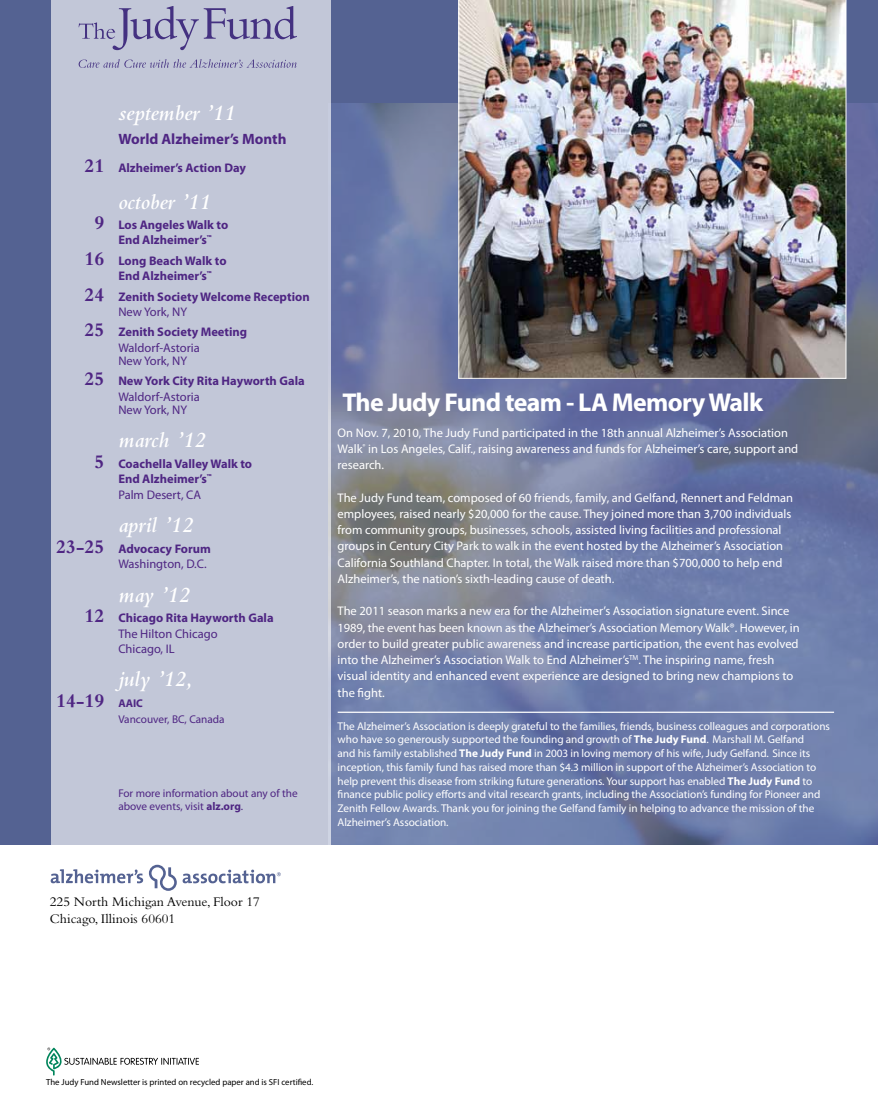
<style>
.page{position:relative;width:878px;height:1114px;background:#fff}
.page>*{position:absolute;margin:0;border:0;box-sizing:border-box;transform-origin:0 0}
.t1{font:700 25.88px "Myriad Pro";letter-spacing:-.025em;color:#fff}
.t2{font:italic 600 22.5px "Bembo";color:#fff}
.t3{font:700 20px "Bembo";color:#4f2683}
.t4{font:700 15px "Myriad Pro";color:#4f2683}
.t5{font:13.75px/16.2px "Bembo";color:#000}
.t6{font:12.5px/16.2px "Myriad Pro";color:#fff}
.t7{font:700 12.5px/15.8px "Myriad Pro";color:#4f2683}
.t8{font:12.5px/15.2px "Myriad Pro";color:#4f2683}
.t9{font:11.25px/13.8px "Myriad Pro";letter-spacing:-.005em;color:#fff}
.t10{font:11.25px/12.5px "Myriad Pro";color:#4f2683}
.t11{font:8.75px "Myriad Pro";color:#000}
.s1{font-family:"Bembo";font-size:20px}
.s2{font-weight:400}
.s3{font-family:"Bembo";font-weight:700;font-size:20px}
.s4{font-weight:700}
.s5{font-family:"Myriad Pro";font-size:11.25px}
</style>
<div class="page">
<svg style="left:149px;top:865px;width:28px;height:26px"></svg>
<svg style="left:51px;top:869px;width:92px;height:14px"></svg>
<svg style="left:183px;top:869px;width:98px;height:14px"></svg>
<div style="left:0;top:0;width:878px;height:844px;background:#546292"></div>
<img style="left:330px;top:102px;width:548px;height:742px">
<div style="left:51px;top:0;width:279px;height:853px;background:#c2c7d8"></div>
<svg style="left:79px;top:6px;width:218px;height:44px"></svg>
<svg style="left:79px;top:59px;width:218px;height:9px"></svg>
<svg style="left:46px;top:1047px;width:153px;height:28px"></svg>
<img style="left:458px;top:0;width:388px;height:379px">
<hr style="left:338px;top:711px;width:496px;height:2px;background:#fff">
<h2 class="t2" style="left:118px;top:100px;width:119px">september ’11</h2>
<p class="t4" style="left:118px;top:129px;width:170px">World Alzheimer’s Month</p>
<p class="t7" style="left:85px;top:159px;width:163px"><span class="s1">21</span> Alzheimer’s Action Day</p>
<h2 class="t2" style="left:118px;top:189px;width:94px">october ’11</h2>
<p class="t7" style="left:95px;top:217px;width:135px"><span class="s1">9</span> Los Angeles Walk to</p>
<p class="t7" style="left:51px;top:232px;width:26px">E</p>
<p class="t7" style="left:85px;top:230px;width:143px;line-height:20.6px;text-indent:40px">nd Alzheimer’s<sup>™<br></sup><span class="s1">16</span> Long Beach Walk to</p>
<p class="t7" style="left:51px;top:268px;width:26px">E</p>
<p class="t7" style="left:85px;top:265px;width:226px;line-height:21.2px;text-indent:40px">nd Alzheimer’s<sup>™<br></sup><span class="s1">24</span> Zenith Society Welcome Reception</p>
<p class="t7" style="left:85px;top:302px;width:164px;line-height:20px;text-indent:34px"><span class="s2">New York, NY<br></span><span class="s1">25</span> Zenith Society Meeting</p>
<p class="t8" style="left:118px;top:341px;width:83px;line-height:13.1px">Waldorf-Astoria<br>New York, NY</p>
<p class="t7" style="left:118px;top:373px;width:188px;text-indent:-34px"><span class="s1">25</span> New York City Rita Hayworth Gala<br><span class="s2">Waldorf-Astoria</span></p>
<p class="t8" style="left:118px;top:402px;width:70px">New York, NY</p>
<h2 class="t2" style="left:118px;top:428px;width:89px">march ’12</h2>
<p class="t7" style="left:95px;top:455px;width:159px"><span class="s1">5</span> Coachella Valley Walk to</p>
<p class="t7" style="left:51px;top:470px;width:26px">E</p>
<p class="t7" style="left:118px;top:470px;width:95px;text-indent:7px">nd Alzheimer’s<sup>™<br></sup><span class="s2">Palm Desert, CA</span></p>
<h2 class="t2" style="left:118px;top:512px;width:77px">april ’12</h2>
<p class="t8" style="left:118px;top:540px;width:94px;line-height:15.8px;text-indent:-62px"><span class="s3">23-25</span> <span class="s4">Advocacy Forum<br></span>Washington, D.C.</p>
<h2 class="t2" style="left:118px;top:582px;width:73px">may ’12</h2>
<p class="t8" style="left:118px;top:610px;width:157px;text-indent:-34px"><span class="s3">12</span> <span class="s4">Chicago Rita Hayworth Gala<br></span>The Hilton Chicago<br>Chicago, IL</p>
<h2 class="t2" style="left:118px;top:666px;width:76px">july ’12,</h2>
<h3 class="t3" style="left:56px;top:689px;width:88px">14-19 <span class="s5">AAIC</span></h3>
<p class="t10" style="left:118px;top:712px;width:108px">Vancouver, BC, Canada</p>
<p class="t10" style="left:118px;top:787px;width:181px">For more information about any of the above events, visit <span class="s4">alz.org</span>.</p>
<p class="t5" style="left:50px;top:893px;width:211px">225 North Michigan Avenue, Floor 17<br>Chicago, Illinois 60601</p>
<h1 class="t1" style="left:342px;top:386px;width:422px">The Judy Fund team - LA Memory Walk</h1>
<p class="t6" style="left:337px;top:424px;width:462px">On Nov. 7, 2010, The Judy Fund participated in the 18th annual Alzheimer’s Association<br>Walk<sup>®</sup> in Los Angeles, Calif., raising awareness and funds for Alzheimer’s care, support and research.</p>
<p class="t6" style="left:337px;top:489px;width:457px">The Judy Fund team, composed of 60 friends, family, and Gelfand, Rennert and Feldman employees, raised nearly $20,000 for the cause. They joined more than 3,700 individuals from community groups, businesses, schools, assisted living facilities and professional groups in Century City Park to walk in the event hosted by the Alzheimer’s Association California Southland Chapter. In total, the Walk raised more than $700,000 to help end Alzheimer’s, the nation’s sixth-leading cause of death.</p>
<p class="t6" style="left:337px;top:603px;width:463px">The 2011 season marks a new era for the Alzheimer’s Association signature event. Since 1989, the event has been known as the Alzheimer’s Association Memory Walk®. However, in order to build greater public awareness and increase participation, the event has evolved into the Alzheimer’s Association Walk to End Alzheimer’s<sup>TM</sup>. The inspiring name, fresh visual identity and enhanced event experience are designed to bring new champions to the fight.</p>
<p class="t9" style="left:337px;top:719px;width:494px">The Alzheimer’s Association is deeply grateful to the families, friends, business colleagues and corporations who have so generously supported the founding and growth of <span class="s4">The Judy Fund</span>. Marshall M. Gelfand<br>and his family established <span class="s4">The Judy Fund</span> in 2003 in loving memory of his wife, Judy Gelfand. Since its inception, this family fund has raised more than $4.3 million in support of the Alzheimer’s Association to help prevent this disease from striking future generations. Your support has enabled <span class="s4">The Judy Fund</span> to finance public policy efforts and vital research grants, including the Association’s funding for Pioneer and Zenith Fellow Awards. Thank you for joining the Gelfand family in helping to advance the mission of the Alzheimer’s Association.</p>
<p class="t11" style="left:46px;top:1077px;width:269px">The Judy Fund Newsletter is printed on recycled paper and is SFI certified.</p>
</div>
